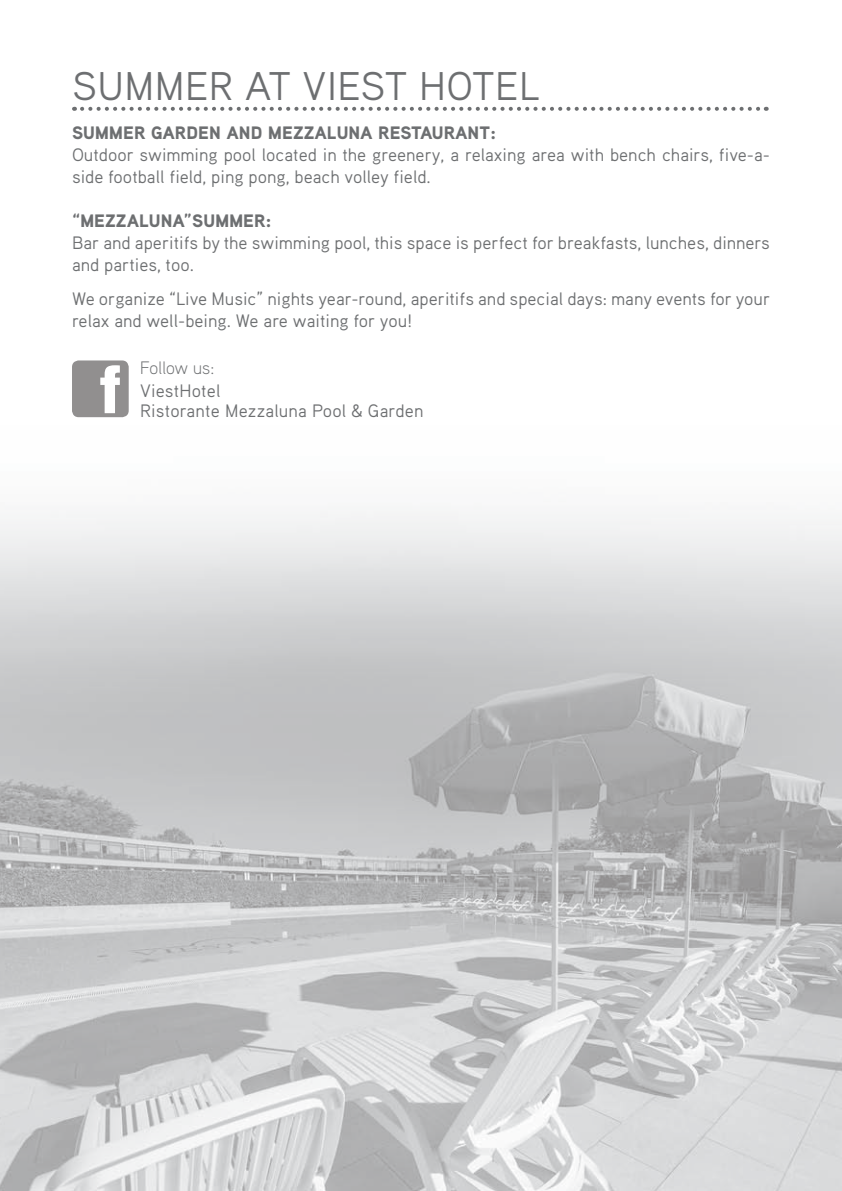
<style>
.page{position:relative;width:842px;height:1191px;background:#fff}
.page>*{position:absolute;margin:0;border:0;box-sizing:border-box;transform-origin:0 0}
.t1{font:40px "Aaux Pro";letter-spacing:.01em;color:#6d6f71}
.t2{font:18px/22px "Aaux Pro";color:#6d6f71}
.t3{font:900 18px "Aaux Pro";letter-spacing:.01em;color:#6d6f71}
.t4{font:300 18px "Aaux Pro";letter-spacing:.01em;color:#6d6f71}
</style>
<div class="page">
<img style="left:0;top:363px;width:842px;height:828px">
<div style="left:72px;top:360px;width:57px;height:57px;background:#918f8f;border-radius:7px"></div>
<svg style="left:100px;top:365px;width:20px;height:48px"></svg>
<svg style="left:82px;top:107px;width:685px;height:4px"></svg>
<h1 class="t1" style="left:72px;top:61px;width:469px">SUMMER AT VIEST HOTEL</h1>
<p class="t3" style="left:72px;top:122px;width:425px">SUMMER GARDEN AND MEZZALUNA RESTAURANT:</p>
<p class="t2" style="left:72px;top:144px;width:699px">Outdoor swimming pool located in the greenery, a relaxing area with bench chairs, five-a&shy;side football field, ping pong, beach volley field.</p>
<p class="t3" style="left:72px;top:210px;width:201px">“MEZZALUNA”SUMMER:</p>
<p class="t2" style="left:72px;top:232px;width:699px">Bar and aperitifs by the swimming pool, this space is perfect for breakfasts, lunches, dinners and parties, too.</p>
<p class="t2" style="left:72px;top:287px;width:700px">We organize “Live Music” nights year-round, aperitifs and special days: many events for your relax and well-being. We are waiting for you!</p>
<p class="t4" style="left:140px;top:356px;width:76px">Follow us:</p>
<p class="t2" style="left:140px;top:380px;width:285px;line-height:20px">ViestHotel<br>Ristorante Mezzaluna Pool &amp; Garden</p>
</div>
